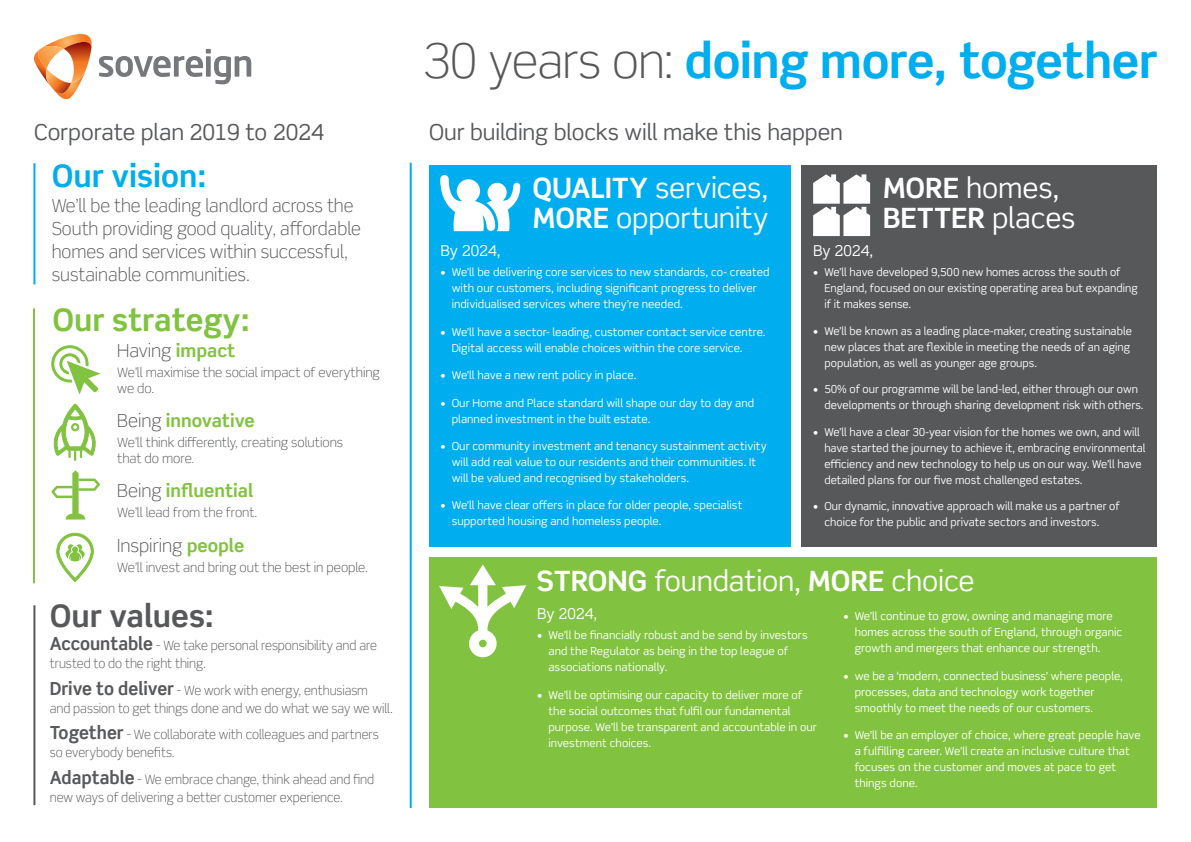
<style>
.page{position:relative;width:1191px;height:842px;background:#fff}
.page>*{position:absolute;margin:0;border:0;box-sizing:border-box;transform-origin:0 0}
.t1{font:700 48px "Scene Pro";letter-spacing:-.015em;color:#00aeef}
.t2{font:700 31px "Scene Pro";color:#81c340}
.t3{font:700 31px "Scene Pro";color:#00aeef}
.t4{font:700 31px "Scene Pro";color:#57585a}
.t5{font:28px "Scene Pro";letter-spacing:-.005em;color:#fff}
.t6{font:700 28px "Scene Pro";color:#fff}
.t7{font:22px "Scene Pro";letter-spacing:-.005em;color:#57585a}
.t8{font:300 18px/23px "Scene Pro";color:#57585a}
.t9{font:700 18px "Scene Pro";color:#81c340}
.t10{font:15px "Scene Pro";letter-spacing:-.025em;color:#fff}
.t11{font:300 13px/18px "Scene Pro";letter-spacing:-.005em;color:#57585a;scale:.96 1}
.t12{font:300 13px/16px "Scene Pro";letter-spacing:-.005em;color:#57585a}
.t13{font:11px/16px "Scene Pro";color:#fff}
.s1{font-weight:300;color:#57585a}
.s2{font-weight:700;color:#81c340}
.s3{font-weight:700;font-size:18px}
.s4{font-weight:700}
.s5{font-weight:400}
</style>
<div class="page">
<div style="left:429px;top:557px;width:728px;height:251px;background:#81c340"></div>
<svg style="left:99px;top:49px;width:152px;height:35px"></svg>
<svg style="left:33px;top:34px;width:59px;height:65px"></svg>
<div style="left:429px;top:165px;width:361px;height:381px;background:#00aeef"></div>
<hr style="left:33px;top:163px;width:2px;height:121px;background:#00aeef">
<hr style="left:33px;top:605px;width:2px;height:200px;background:#57585a">
<svg style="left:440px;top:175px;width:80px;height:56px"></svg>
<div style="left:801px;top:165px;width:356px;height:381px;background:#57585a"></div>
<svg style="left:813px;top:174px;width:57px;height:62px"></svg>
<svg style="left:439px;top:564px;width:87px;height:93px"></svg>
<hr style="left:410px;top:163px;width:2px;height:645px;background:#00aeef">
<svg style="left:53px;top:404px;width:43px;height:57px"></svg>
<svg style="left:51px;top:470px;width:49px;height:49px"></svg>
<svg style="left:56px;top:533px;width:38px;height:49px"></svg>
<svg style="left:51px;top:345px;width:49px;height:50px"></svg>
<hr style="left:33px;top:308px;width:2px;height:275px;background:#81c340">
<p class="t1" style="left:423px;top:31px;width:736px"><span class="s1">30 years on:</span> doing more, together</p>
<p class="t7" style="left:34px;top:118px;width:292px">Corporate plan 2019 to 2024</p>
<p class="t7" style="left:429px;top:118px;width:415px">Our building blocks will make this happen</p>
<p class="t3" style="left:52px;top:156px;width:156px">Our vision:</p>
<p class="t8" style="left:52px;top:194px;width:311px">We’ll be the leading landlord across the South providing good quality, affordable homes and services within successful, sustainable communities.</p>
<p class="t2" style="left:52px;top:301px;width:199px">Our strategy:</p>
<p class="t8" style="left:117px;top:339px;width:120px">Having <span class="s2">impact</span></p>
<p class="t12" style="left:117px;top:364px;width:264px">We’ll maximise the social impact of everything we do.</p>
<p class="t9" style="left:117px;top:409px;width:139px"><span class="s1">Being</span> innovative</p>
<p class="t12" style="left:117px;top:435px;width:227px">We’ll think differently, creating solutions that do more.</p>
<p class="t9" style="left:117px;top:480px;width:138px"><span class="s1">Being</span> influential</p>
<p class="t12" style="left:117px;top:505px;width:142px">We’ll lead from the front.</p>
<p class="t8" style="left:117px;top:534px;width:129px">Inspiring <span class="s2">people</span></p>
<p class="t12" style="left:117px;top:559px;width:252px">We’ll invest and bring out the best in people.</p>
<p class="t4" style="left:50px;top:596px;width:166px">Our values:</p>
<p class="t11" style="left:50px;top:637px;width:342px"><span class="s3">Accountable</span> - We take personal responsibility and are trusted to do the right thing.</p>
<p class="t11" style="left:50px;top:681px;width:359px"><span class="s3">Drive to deliver</span> - We work with energy, enthusiasm<br>and passion to get things done and we do what we say we will.</p>
<p class="t11" style="left:50px;top:726px;width:344px"><span class="s3">Together</span> - We collaborate with colleagues and partners so everybody benefits.</p>
<p class="t11" style="left:50px;top:770px;width:339px"><span class="s3">Adaptable</span> - We embrace change, think ahead and find new ways of delivering a better customer experience.</p>
<p class="t5" style="left:532px;top:170px;width:237px"><span class="s4">QUALITY</span> services,</p>
<p class="t5" style="left:532px;top:200px;width:237px"><span class="s4">MORE</span> opportunity</p>
<p class="t5" style="left:882px;top:170px;width:178px"><span class="s4">MORE</span> homes,</p>
<p class="t6" style="left:882px;top:201px;width:195px">BETTER <span class="s5">places</span></p>
<p class="t10" style="left:440px;top:241px;width:62px">By 2024,</p>
<p class="t13" style="left:452px;top:264px;width:319px;text-indent:-11px">• We’ll be delivering core services to new standards, co- created with our customers, including significant progress to deliver individualised services where they’re needed.</p>
<p class="t13" style="left:452px;top:324px;width:315px;text-indent:-11px">• We’ll have a sector- leading, customer contact service centre.<br>Digital access will enable choices within the core service.</p>
<p class="t13" style="left:440px;top:367px;width:198px">• We’ll have a new rent policy in place.</p>
<p class="t13" style="left:452px;top:394px;width:304px;text-indent:-11px">• Our Home and Place standard will shape our day to day and planned investment in the built estate.</p>
<p class="t13" style="left:452px;top:438px;width:316px;text-indent:-11px">• Our community investment and tenancy sustainment activity will add real value to our residents and their communities. It will be valued and recognised by stakeholders.</p>
<p class="t13" style="left:452px;top:497px;width:292px;text-indent:-11px">• We’ll have clear offers in place for older people, specialist supported housing and homeless people.</p>
<p class="t10" style="left:813px;top:241px;width:62px">By 2024,</p>
<p class="t13" style="left:824px;top:264px;width:315px;text-indent:-11px">• We’ll have developed 9,500 new homes across the south of<br>England, focused on our existing operating area but expanding if it makes sense.</p>
<p class="t13" style="left:824px;top:323px;width:309px;text-indent:-11px">• We’ll be known as a leading place-maker, creating sustainable new places that are flexible in meeting the needs of an aging population, as well as younger age groups.</p>
<p class="t13" style="left:824px;top:381px;width:321px;text-indent:-11px">• 50% of our programme will be land-led, either through our own developments or through sharing development risk with others.</p>
<p class="t13" style="left:824px;top:424px;width:323px;text-indent:-11px">• We’ll have a clear 30-year vision for the homes we own, and will have started the journey to achieve it, embracing environmental efficiency and new technology to help us on our way. We’ll have detailed plans for our five most challenged estates.</p>
<p class="t13" style="left:824px;top:498px;width:297px;text-indent:-11px">• Our dynamic, innovative approach will make us a partner of choice for the public and private sectors and investors.</p>
<p class="t5" style="left:537px;top:563px;width:439px"><span class="s4">STRONG</span> foundation, <span class="s4">MORE</span> choice</p>
<p class="t10" style="left:537px;top:604px;width:62px">By 2024,</p>
<p class="t13" style="left:548px;top:627px;width:261px;text-indent:-11px">• We’ll be financially robust and be send by investors and the Regulator as being in the top league of associations nationally.</p>
<p class="t13" style="left:548px;top:686px;width:270px;text-indent:-11px">• We’ll be optimising our capacity to deliver more of the social outcomes that fulfil our fundamental purpose. We’ll be transparent and accountable in our investment choices.</p>
<p class="t13" style="left:854px;top:608px;width:269px;text-indent:-11px">• We’ll continue to grow, owning and managing more homes across the south of England, through organic growth and mergers that enhance our strength.</p>
<p class="t13" style="left:854px;top:667px;width:270px;text-indent:-11px">• we be a ‘modern, connected business’ where people, processes, data and technology work together smoothly to meet the needs of our customers.</p>
<p class="t13" style="left:854px;top:727px;width:287px;text-indent:-11px">• We’ll be an employer of choice, where great people have a fulfilling career. We’ll create an inclusive culture that focuses on the customer and moves at pace to get things done.</p>
</div>
